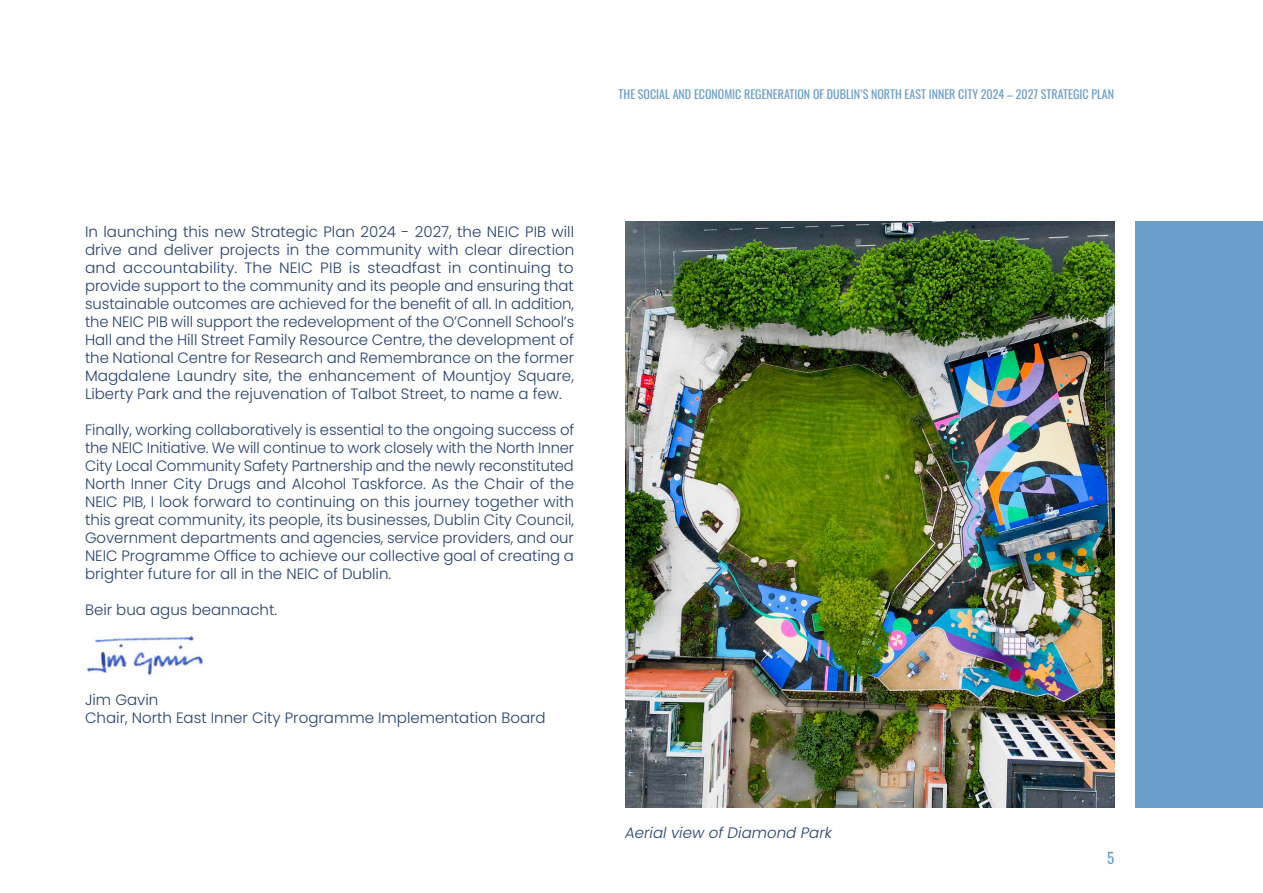
<style>
.page{position:relative;width:1263px;height:893px;background:#fff}
.page>*{position:absolute;margin:0;border:0;box-sizing:border-box;transform-origin:0 0}
.t1{font:300 15px/18px "Poppins";color:#26416e;text-align:justify}
.t2{font:italic 300 15px "Poppins";color:#26416e}
.t3{font:15px "Oswald";color:#6b9eca}
.t4{font:12px "Oswald";color:#6b9eca}
</style>
<div class="page">
<img style="left:86px;top:636px;width:118px;height:40px">
<img style="left:625px;top:221px;width:489px;height:587px">
<div style="left:1135px;top:221px;width:128px;height:587px;background:#6b9eca"></div>
<p class="t4" style="left:619px;top:84px;width:497px">THE SOCIAL AND ECONOMIC REGENERATION OF DUBLIN’S NORTH EAST INNER CITY 2024 – 2027 STRATEGIC PLAN</p>
<p class="t1" style="left:85px;top:223px;width:491px">In launching this new Strategic Plan 2024 - 2027, the NEIC PIB will drive and deliver projects in the community with clear direction and accountability. The NEIC PIB is steadfast in continuing to provide support to the community and its people and ensuring that sustainable outcomes are achieved for the benefit of all. In addition, the NEIC PIB will support the redevelopment of the O’Connell School’s Hall and the Hill Street Family Resource Centre, the development of the National Centre for Research and Remembrance on the former Magdalene Laundry site, the enhancement of Mountjoy Square, Liberty Park and the rejuvenation of Talbot Street, to name a few.</p>
<p class="t1" style="left:85px;top:421px;width:491px">Finally, working collaboratively is essential to the ongoing success of the NEIC Initiative. We will continue to work closely with the North Inner City Local Community Safety Partnership and the newly reconstituted North Inner City Drugs and Alcohol Taskforce. As the Chair of the NEIC PIB, I look forward to continuing on this journey together with this great community, its people, its businesses, Dublin City Council, Government departments and agencies, service providers, and our NEIC Programme Office to achieve our collective goal of creating a brighter future for all in the NEIC of Dublin.</p>
<p class="t1" style="left:85px;top:601px;width:194px">Beir bua agus beannacht.</p>
<p class="t1" style="left:85px;top:691px;width:75px">Jim Gavin</p>
<p class="t1" style="left:85px;top:709px;width:462px">Chair, North East Inner City Programme Implementation Board</p>
<p class="t2" style="left:625px;top:824px;width:208px">Aerial view of Diamond Park</p>
<p class="t3" style="left:1107px;top:845px;width:9px">5</p>
</div>
